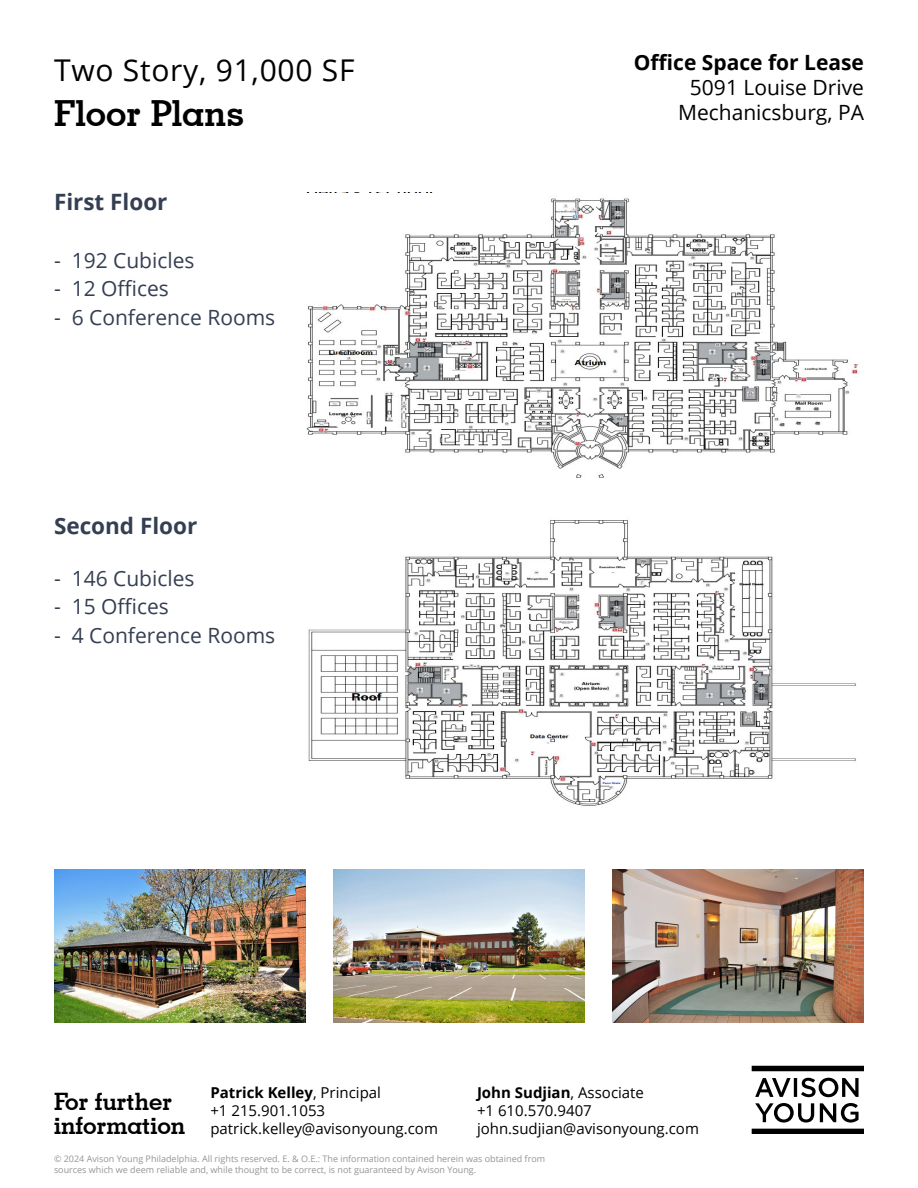
<style>
.page{position:relative;width:918px;height:1188px;background:#fff}
.page>*{position:absolute;margin:0;border:0;box-sizing:border-box;transform-origin:0 0}
.t1{font:700 36px "Geometric Slab 703 BT";color:#000}
.t2{font:30px "Open Sans";letter-spacing:.025em;color:#000}
.t3{font:700 24px/24px "Geometric Slab 703 BT";color:#000}
.t4{font:700 22.5px "Open Sans";color:#353f52}
.t5{font:21px "Open Sans";color:#353f52}
.t6{font:21px/25.2px "Open Sans";color:#000;text-align:center}
.t7{font:700 21px "Open Sans";color:#000}
.t8{font:15px/18px "Open Sans";color:#000}
.t9{font:9px/10.8px "Open Sans";color:#939598}
.s1{font-weight:700}
</style>
<div class="page">
<svg style="left:752px;top:1066px;width:112px;height:5px"></svg>
<svg style="left:752px;top:1129px;width:112px;height:5px"></svg>
<svg style="left:755px;top:1078px;width:104px;height:19px"></svg>
<svg style="left:755px;top:1103px;width:59px;height:20px"></svg>
<svg style="left:820px;top:1103px;width:39px;height:20px"></svg>
<img style="left:306px;top:198px;width:554px;height:279px">
<div style="left:305px;top:193px;width:154px;height:39px;background:#fff"></div>
<img style="left:308px;top:520px;width:548px;height:286px">
<div style="left:305px;top:516px;width:154px;height:26px;background:#fff"></div>
<img style="left:54px;top:870px;width:251px;height:153px">
<img style="left:333px;top:870px;width:252px;height:153px">
<img style="left:613px;top:870px;width:251px;height:153px">
<h2 class="t2" style="left:54px;top:50px;width:302px">Two Story, 91,000 SF</h2>
<h1 class="t1" style="left:54px;top:92px;width:192px">Floor Plans</h1>
<h3 class="t4" style="left:54px;top:186px;width:115px">First Floor</h3>
<h3 class="t5" style="left:54px;top:246px;width:142px">- 192 Cubicles</h3>
<h3 class="t5" style="left:54px;top:274px;width:116px">- 12 Offices</h3>
<h3 class="t5" style="left:54px;top:303px;width:223px">- 6 Conference Rooms</h3>
<h3 class="t4" style="left:54px;top:509px;width:145px">Second Floor</h3>
<h3 class="t5" style="left:54px;top:564px;width:142px">- 146 Cubicles</h3>
<h3 class="t5" style="left:54px;top:592px;width:116px">- 15 Offices</h3>
<h3 class="t5" style="left:54px;top:621px;width:223px">- 4 Conference Rooms</h3>
<h3 class="t7" style="left:634px;top:48px;width:232px">Office Space for Lease</h3>
<h3 class="t6" style="left:678px;top:75px;width:187px">5091 Louise Drive<br>Mechanicsburg, PA</h3>
<h3 class="t3" style="left:54px;top:1089px;width:133px">For further information</h3>
<h3 class="t8" style="left:210px;top:1083px;width:229px"><span class="s1">Patrick Kelley</span>, Principal<br>+1 215.901.1053 patrick.kelley@avisonyoung.com</h3>
<h3 class="t8" style="left:477px;top:1083px;width:223px"><span class="s1">John Sudjian</span>, Associate<br>+1 610.570.9407 john.sudjian@avisonyoung.com</h3>
<p class="t9" style="left:54px;top:1153px;width:493px">© 2024 Avison Young Philadelphia. All rights reserved. E. &amp; O.E.: The information contained herein was obtained from sources which we deem reliable and, while thought to be correct, is not guaranteed by Avison Young.</p>
</div>
